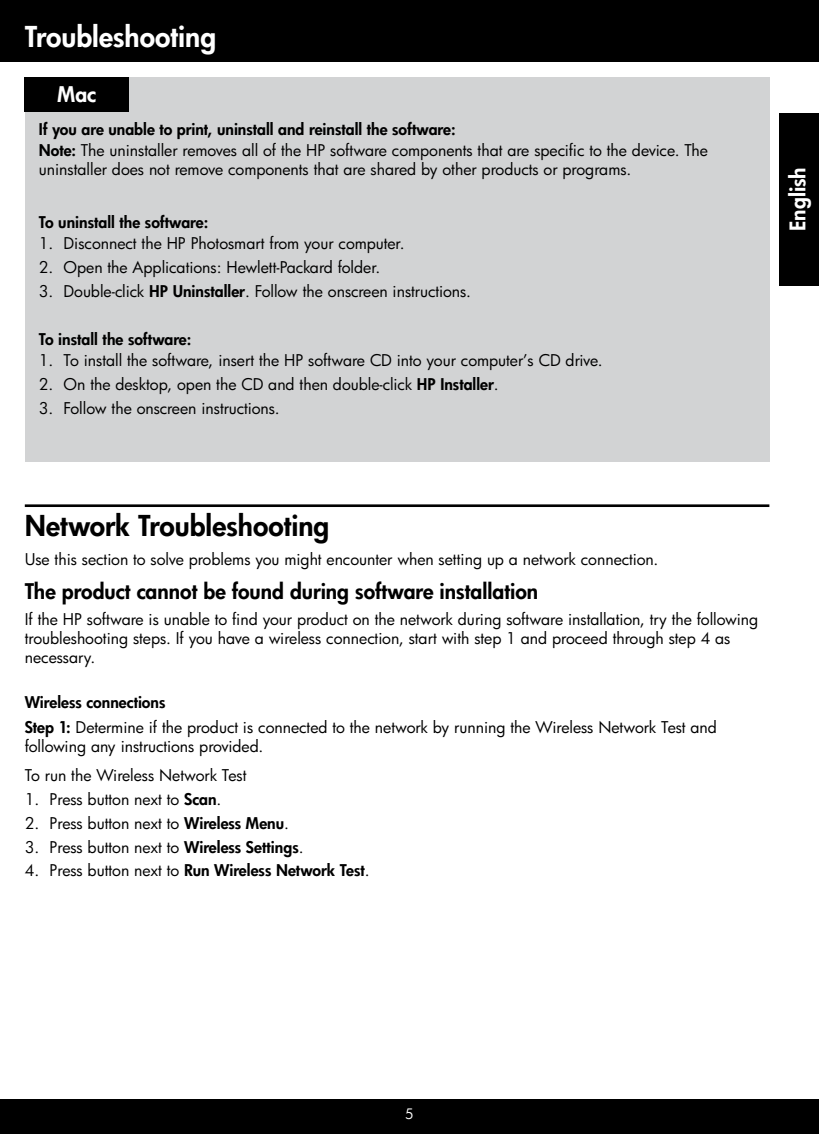
<style>
.page{position:relative;width:819px;height:1134px;background:#fff}
.page>*{position:absolute;margin:0;border:0;box-sizing:border-box;transform-origin:0 0}
.t1{font:800 28px "Futura";color:#000}
.t2{font:800 28px "Futura";color:#fff}
.t3{font:800 21px "Futura";color:#000}
.t4{font:800 21px "Futura";color:#fff}
.t5{font:15.75px/23.8px "Futura";color:#000}
.t6{font:800 15.75px "Futura";color:#000}
.s1{font-weight:800}
</style>
<div class="page">
<div style="left:0;top:0;width:819px;height:62px;background:#000"></div>
<div style="left:0;top:1099px;width:819px;height:35px;background:#000"></div>
<div style="left:25px;top:77px;width:744px;height:384px;background:#d2d3d4"></div>
<hr style="left:25px;top:504px;width:744px;height:3px;background:#000">
<div style="left:25px;top:77px;width:104px;height:34px;background:#000"></div>
<div style="left:779px;top:113px;width:40px;height:172px;background:#000"></div>
<h1 class="t2" style="left:25px;top:18px;width:193px">Troubleshooting</h1>
<h2 class="t4" style="left:58px;top:81px;width:40px">Mac</h2>
<p class="t5" style="left:39px;top:119px;width:671px;line-height:20.8px"><span class="s1">If you are unable to print, uninstall and reinstall the software:<br>Note:</span> The uninstaller removes all of the HP software components that are specific to the device. The</p>
<p class="t5" style="left:39px;top:157px;width:594px">uninstaller does not remove components that are shared by other products or programs.</p>
<p class="t6" style="left:39px;top:212px;width:171px">To uninstall the software:</p>
<p class="t5" style="left:64px;top:231px;width:409px">Disconnect the HP Photosmart from your computer.<br>Open the Applications: Hewlett-Packard folder.<br>Double-click <span class="s1">HP Uninstaller</span>. Follow the onscreen instructions.</p>
<p class="t5" style="left:39px;top:231px;width:16px;text-align:justify">1.<br>2.<br>3.</p>
<p class="t6" style="left:39px;top:329px;width:154px">To install the software:</p>
<p class="t5" style="left:64px;top:349px;width:541px">To install the software, insert the HP software CD into your computer’s CD drive.<br>On the desktop, open the CD and then double-click <span class="s1">HP Installer</span>.<br>Follow the onscreen instructions.</p>
<p class="t5" style="left:39px;top:349px;width:16px;text-align:justify">1.<br>2.<br>3.</p>
<h2 class="t4" style="left:784px;top:231px;width:65px;rotate:-90deg">English</h2>
<h1 class="t1" style="left:25px;top:507px;width:306px">Network Troubleshooting</h1>
<p class="t5" style="left:25px;top:547px;width:635px">Use this section to solve problems you might encounter when setting up a network connection.</p>
<h2 class="t3" style="left:25px;top:578px;width:515px">The product cannot be found during software installation</h2>
<p class="t5" style="left:25px;top:610px;width:735px;line-height:18.9px">If the HP software is unable to find your product on the network during software installation, try the following troubleshooting steps. If you have a wireless connection, start with step 1 and proceed through step 4 as necessary.</p>
<p class="t6" style="left:25px;top:692px;width:142px">Wireless connections</p>
<p class="t5" style="left:25px;top:718px;width:694px;line-height:18.9px"><span class="s1">Step 1:</span> Determine if the product is connected to the network by running the Wireless Network Test and following any instructions provided.</p>
<p class="t5" style="left:50px;top:763px;width:322px;text-indent:-25px">To run the Wireless Network Test<br>Press button next to <span class="s1">Scan</span>.<br>Press button next to <span class="s1">Wireless Menu</span>.<br>Press button next to <span class="s1">Wireless Settings</span>.<br>Press button next to <span class="s1">Run Wireless Network Test</span>.</p>
<p class="t5" style="left:25px;top:787px;width:16px;text-align:justify">1.<br>2.<br>3.<br>4.</p>
</div>
